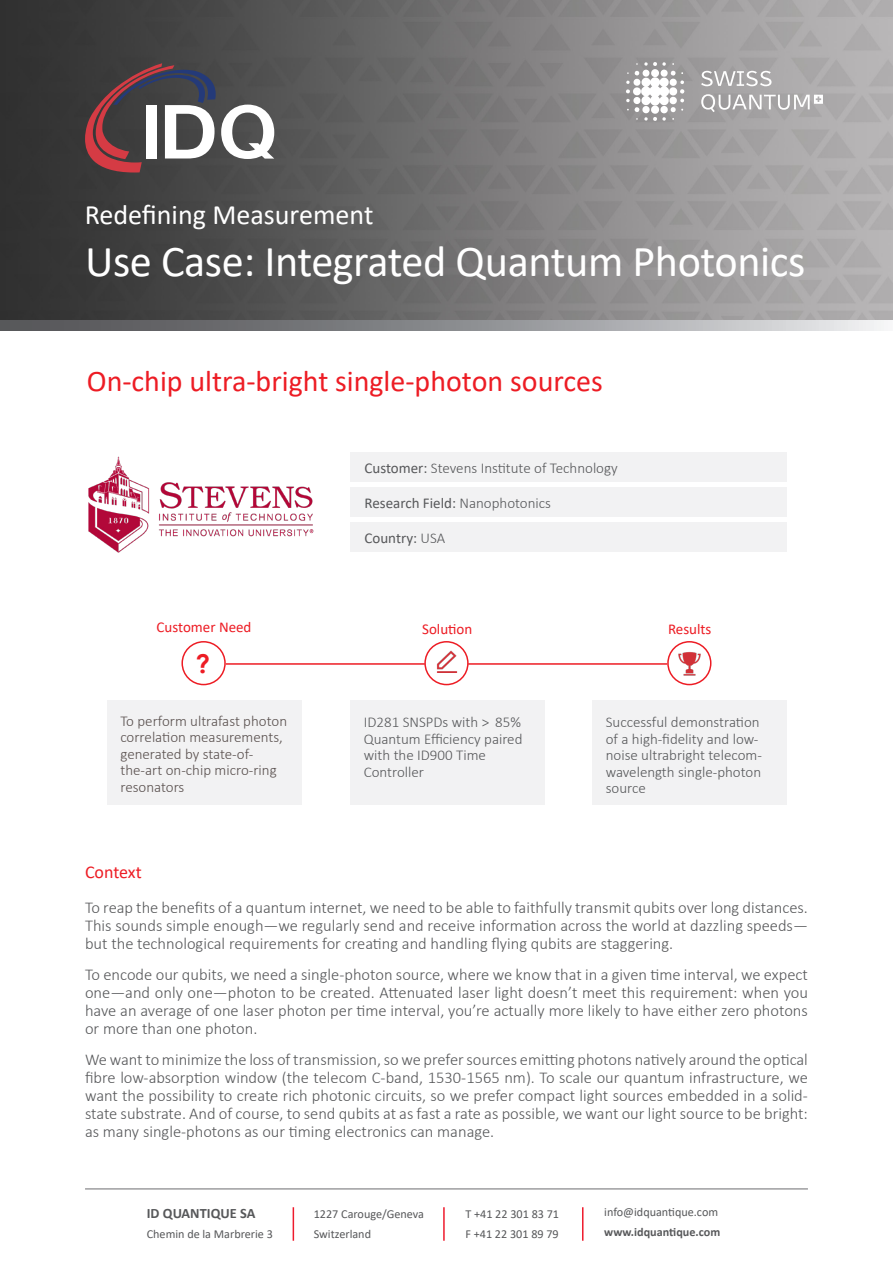
<style>
.page{position:relative;width:893px;height:1263px;background:#fff}
.page>*{position:absolute;margin:0;border:0;box-sizing:border-box;transform-origin:0 0}
.t1{font:44.25px "Calibri";letter-spacing:-.01em;color:#fff}
.t2{font:30px "Calibri";color:#ed1c24}
.t3{font:28.05px "Calibri";color:#fff}
.t4{font:700 25.5px "Century Gothic";color:#ed1c24}
.t5{font:18px "Calibri";letter-spacing:-.005em;color:#ed1c24}
.t6{font:300 16.5px/18px "Calibri";color:#57585a;text-align:justify}
.t7{font:300 15px/16.5px "Calibri";color:#57585a}
.t8{font:300 15px/16.5px "Calibri";color:#59504e}
.t9{font:15px "Calibri";color:#57585a}
.t10{font:15px "Calibri";color:#ed1c24}
.t11{font:700 14.25px "Calibri";color:#57585a}
.t12{font:12.15px/20.1px "Calibri";color:#57585a}
.s1{font-weight:400}
.s2{font-weight:300}
.s3{font-weight:700}
</style>
<div class="page">
<img style="left:0;top:0;width:893px;height:321px">
<svg style="left:0;top:321px;width:884px;height:10px"></svg>
<svg style="left:701px;top:71px;width:70px;height:15px"></svg>
<svg style="left:701px;top:94px;width:122px;height:18px"></svg>
<svg style="left:626px;top:62px;width:59px;height:59px"></svg>
<hr style="left:85px;top:1188px;width:723px;height:1px;background:#6c6d70">
<hr style="left:293px;top:1207px;width:1px;height:34px;background:#ee1b2d">
<hr style="left:443px;top:1207px;width:2px;height:34px;background:#ee1b2d">
<hr style="left:582px;top:1207px;width:1px;height:34px;background:#ee1b2d">
<svg style="left:85px;top:63px;width:189px;height:109px"></svg>
<div style="left:350px;top:452px;width:437px;height:30px;background:#f2f2f3"></div>
<div style="left:424px;top:641px;width:45px;height:44px;border:2px solid #ed1c24;border-radius:50%"></div>
<img style="left:436px;top:651px;width:22px;height:22px">
<div style="left:667px;top:641px;width:44px;height:44px;border:2px solid #ed1c24;border-radius:50%"></div>
<img style="left:678px;top:652px;width:23px;height:23px">
<hr style="left:226px;top:663px;width:199px;height:2px;background:#ed1c24">
<hr style="left:468px;top:663px;width:199px;height:2px;background:#ed1c24">
<div style="left:107px;top:701px;width:194px;height:104px;background:#f2f2f3"></div>
<div style="left:181px;top:641px;width:45px;height:44px;border:2px solid #ed1c24;border-radius:50%"></div>
<div style="left:350px;top:701px;width:195px;height:104px;background:#f2f2f3"></div>
<div style="left:592px;top:701px;width:195px;height:104px;background:#f2f2f3"></div>
<div style="left:350px;top:487px;width:437px;height:30px;background:#f2f2f3"></div>
<div style="left:350px;top:522px;width:437px;height:30px;background:#f2f2f3"></div>
<img style="left:88px;top:456px;width:226px;height:97px">
<p class="t3" style="left:85px;top:195px;width:290px">Redefining Measurement</p>
<p class="t1" style="left:85px;top:231px;width:722px">Use Case: Integrated Quantum Photonics</p>
<p class="t2" style="left:87px;top:361px;width:517px">On-chip ultra-bright single-photon sources</p>
<p class="t7" style="left:364px;top:459px;width:255px"><span class="s1">Customer:</span> Stevens Institute of Technology</p>
<p class="t9" style="left:364px;top:492px;width:188px">Research Field: <span class="s2">Nanophotonics</span></p>
<p class="t9" style="left:364px;top:527px;width:82px">Country: <span class="s2">USA</span></p>
<p class="t10" style="left:157px;top:617px;width:96px">Customer Need</p>
<p class="t10" style="left:422px;top:618px;width:52px">Solution</p>
<p class="t10" style="left:668px;top:619px;width:45px">Results</p>
<p class="t4" style="left:196px;top:644px;width:16px">?</p>
<p class="t8" style="left:120px;top:712px;width:168px">To perform ultrafast photon correlation measurements, generated by state-of&shy;the-art on-chip micro-ring resonators</p>
<p class="t7" style="left:364px;top:714px;width:160px">ID281 SNSPDs with &gt; 85%<br>Quantum Efficiency paired with the ID900 Time<br>Controller</p>
<p class="t7" style="left:606px;top:714px;width:158px">Successful demonstration of a high-fidelity and low&shy;noise ultrabright telecom&shy;wavelength single-photon source</p>
<p class="t5" style="left:85px;top:859px;width:58px">Context</p>
<p class="t6" style="left:85px;top:899px;width:724px">To reap the benefits of a quantum internet, we need to be able to faithfully transmit qubits over long distances.<br>This sounds simple enough—we regularly send and receive information across the world at dazzling speeds— but the technological requirements for creating and handling flying qubits are staggering.</p>
<p class="t6" style="left:85px;top:965px;width:724px">To encode our qubits, we need a single-photon source, where we know that in a given time interval, we expect one—and only one—photon to be created. Attenuated laser light doesn’t meet this requirement: when you have an average of one laser photon per time interval, you’re actually more likely to have either zero photons or more than one photon.</p>
<p class="t6" style="left:85px;top:1050px;width:724px">We want to minimize the loss of transmission, so we prefer sources emitting photons natively around the optical fibre low-absorption window (the telecom C-band, 1530-1565 nm). To scale our quantum infrastructure, we want the possibility to create rich photonic circuits, so we prefer compact light sources embedded in a solid&shy;state substrate. And of course, to send qubits at as fast a rate as possible, we want our light source to be bright: as many single-photons as our timing electronics can manage.</p>
<p class="t11" style="left:147px;top:1203px;width:110px">ID QUANTIQUE SA</p>
<p class="t12" style="left:147px;top:1223px;width:128px">Chemin de la Marbrerie 3</p>
<p class="t12" style="left:314px;top:1203px;width:112px">1227 Carouge/Geneva</p>
<p class="t12" style="left:314px;top:1223px;width:59px">Switzerland</p>
<p class="t12" style="left:465px;top:1203px;width:95px">T +41 22 301 83 71</p>
<p class="t12" style="left:465px;top:1223px;width:95px">F +41 22 301 89 79</p>
<p class="t12" style="left:604px;top:1202px;width:118px">info@idquantique.com <span class="s3">www.idquantique.com</span></p>
</div>
